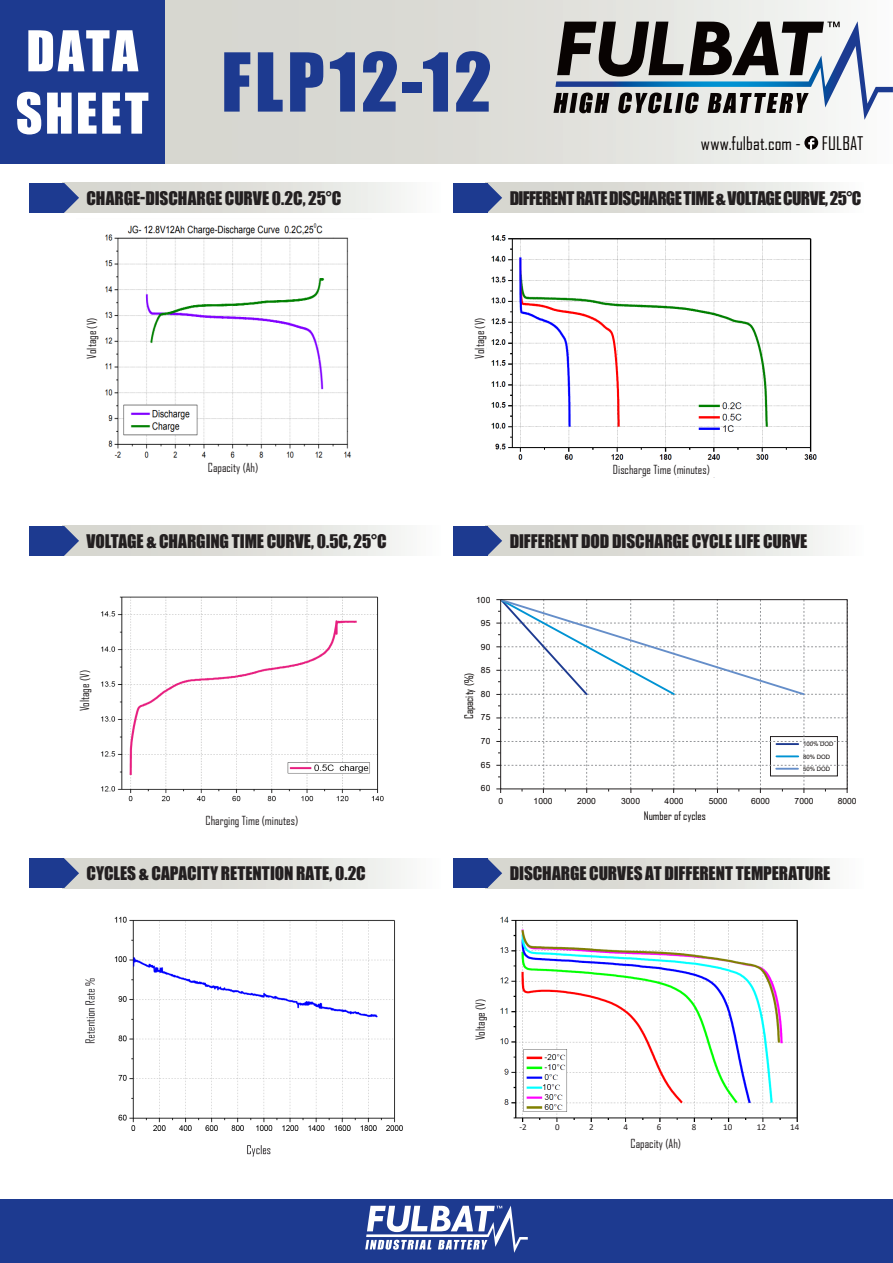
<style>
.page{position:relative;width:893px;height:1263px;background:#fff}
.page>*{position:absolute;margin:0;border:0;box-sizing:border-box;transform-origin:0 0}
.t1{font:75px "Impact";letter-spacing:.05em;color:#1d3a90}
.t2{font:51.9px/62.2px "Impact";letter-spacing:.045em;color:#fff}
.t3{font:18px "Agency FB";letter-spacing:.01em;color:#080302}
.t4{font:17.25px "Impact";letter-spacing:-.01em;color:#231f20}
.t5{font:17.25px "Impact";letter-spacing:-.035em;color:#231f20}
.t6{font:12px "Agency FB";color:#231f20}
.t7{font:11.4px "Agency FB";color:#080302}
.t8{font:9px "Calibri";color:#231f20}
.t9{font:8.55px "Arial";color:#080302}
.t10{font:6px/12.3px "Arial";color:#080302}
</style>
<div class="page">
<div style="left:164px;top:0;width:729px;height:164px;background:linear-gradient(to right,#d0d0c9,#f3f4f3)"></div>
<div style="left:0;top:0;width:164px;height:164px;background:#1d3a90"></div>
<div style="left:0;top:1199px;width:893px;height:64px;background:#1d3a90"></div>
<svg style="left:804px;top:136px;width:14px;height:14px"></svg>
<svg style="left:808px;top:138px;width:6px;height:12px"></svg>
<svg style="left:553px;top:21px;width:340px;height:99px"></svg>
<svg style="left:365px;top:1205px;width:163px;height:48px"></svg>
<div style="left:63px;top:858px;width:377px;height:30px;background:linear-gradient(to right,#cfcec7,#f5f6f5)"></div>
<div style="left:30px;top:858px;width:34px;height:30px;background:#1d3a90"></div>
<svg style="left:64px;top:858px;width:15px;height:30px"></svg>
<div style="left:486px;top:858px;width:377px;height:30px;background:linear-gradient(to right,#cfcec7,#f5f6f4)"></div>
<div style="left:453px;top:858px;width:34px;height:30px;background:#1d3a90"></div>
<svg style="left:487px;top:858px;width:15px;height:30px"></svg>
<div style="left:63px;top:526px;width:377px;height:30px;background:linear-gradient(to right,#cfcec7,#f5f6f5)"></div>
<div style="left:30px;top:526px;width:34px;height:30px;background:#1d3a90"></div>
<svg style="left:64px;top:526px;width:15px;height:30px"></svg>
<div style="left:63px;top:183px;width:377px;height:30px;background:linear-gradient(to right,#cfcec7,#f5f6f5)"></div>
<div style="left:30px;top:183px;width:34px;height:30px;background:#1d3a90"></div>
<svg style="left:64px;top:183px;width:15px;height:30px"></svg>
<div style="left:486px;top:526px;width:377px;height:30px;background:linear-gradient(to right,#cfcec7,#f5f6f4)"></div>
<div style="left:453px;top:526px;width:34px;height:30px;background:#1d3a90"></div>
<svg style="left:487px;top:526px;width:15px;height:30px"></svg>
<div style="left:486px;top:183px;width:377px;height:30px;background:linear-gradient(to right,#cfcec7,#f5f6f4)"></div>
<div style="left:453px;top:183px;width:34px;height:30px;background:#1d3a90"></div>
<svg style="left:487px;top:183px;width:15px;height:30px"></svg>
<img style="left:105px;top:223px;width:246px;height:235px">
<img style="left:85px;top:916px;width:318px;height:241px">
<svg style="left:496px;top:599px;width:352px;height:194px"></svg>
<div style="left:500px;top:599px;width:348px;height:190px;border:1px solid #231f20"></div>
<img style="left:101px;top:596px;width:283px;height:206px">
<img style="left:486px;top:235px;width:331px;height:243px">
<img style="left:500px;top:916px;width:298px;height:206px">
<div style="left:513px;top:463px;width:297px;height:14px;background:#fff"></div>
<h2 class="t2" style="left:16px;top:18px;width:135px">DATA<br>SHEET</h2>
<p class="t1" style="left:221px;top:24px;width:272px">FLP12-12</p>
<p class="t4" style="left:87px;top:184px;width:256px">CHARGE-DISCHARGE CURVE 0.2C, 25°C</p>
<p class="t3" style="left:701px;top:132px;width:164px">www.fulbat.com - FULBAT</p>
<p class="t5" style="left:510px;top:184px;width:353px">DIFFERENT RATE DISCHARGE TIME &amp; VOLTAGE CURVE, 25°C</p>
<p class="t6" style="left:84px;top:359px;width:43px;rotate:-90deg">Voltage (V)</p>
<p class="t6" style="left:472px;top:359px;width:43px;rotate:-90deg">Voltage (V)</p>
<p class="t6" style="left:208px;top:460px;width:52px">Capacity (Ah)</p>
<p class="t6" style="left:613px;top:462px;width:98px">Discharge Time (minutes)</p>
<p class="t4" style="left:87px;top:527px;width:302px">VOLTAGE &amp; CHARGING TIME CURVE, 0.5C, 25°C</p>
<p class="t4" style="left:510px;top:527px;width:299px">DIFFERENT DOD DISCHARGE CYCLE LIFE CURVE</p>
<p class="t6" style="left:77px;top:711px;width:43px;rotate:-90deg">Voltage (V)</p>
<p class="t9" style="left:476px;top:594px;width:16px">100</p>
<p class="t9" style="left:481px;top:617px;width:11px">95</p>
<p class="t9" style="left:481px;top:641px;width:11px">90</p>
<p class="t9" style="left:481px;top:664px;width:11px">85</p>
<p class="t7" style="left:462px;top:719px;width:48px;rotate:-90deg">Capacity (%)</p>
<p class="t9" style="left:481px;top:688px;width:11px">80</p>
<p class="t9" style="left:481px;top:711px;width:11px">75</p>
<p class="t9" style="left:481px;top:735px;width:11px">70</p>
<p class="t9" style="left:481px;top:759px;width:11px">65</p>
<p class="t10" style="left:803px;top:738px;width:32px">100% DOD<br>80% DOD<br>50% DOD</p>
<p class="t9" style="left:481px;top:782px;width:11px">60</p>
<p class="t9" style="left:498px;top:795px;width:6px">0</p>
<p class="t9" style="left:534px;top:795px;width:20px">1000</p>
<p class="t9" style="left:577px;top:795px;width:20px">2000</p>
<p class="t9" style="left:621px;top:795px;width:20px">3000</p>
<p class="t9" style="left:665px;top:795px;width:20px">4000</p>
<p class="t9" style="left:709px;top:795px;width:20px">5000</p>
<p class="t9" style="left:751px;top:795px;width:20px">6000</p>
<p class="t9" style="left:795px;top:795px;width:20px">7000</p>
<p class="t9" style="left:838px;top:795px;width:20px">8000</p>
<p class="t6" style="left:206px;top:813px;width:94px">Charging Time (minutes)</p>
<p class="t7" style="left:644px;top:809px;width:64px">Number of cycles</p>
<p class="t4" style="left:87px;top:860px;width:281px">CYCLES &amp; CAPACITY RETENTION RATE, 0.2C</p>
<p class="t4" style="left:510px;top:860px;width:322px">DISCHARGE CURVES AT DIFFERENT TEMPERATURE</p>
<p class="t6" style="left:473px;top:1040px;width:43px;rotate:-90deg">Voltage (V)</p>
<p class="t8" style="left:519px;top:1121px;width:9px">-2</p>
<p class="t8" style="left:555px;top:1121px;width:6px">0</p>
<p class="t8" style="left:589px;top:1121px;width:6px">2</p>
<p class="t8" style="left:623px;top:1121px;width:6px">4</p>
<p class="t8" style="left:657px;top:1121px;width:6px">6</p>
<p class="t8" style="left:692px;top:1121px;width:6px">8</p>
<p class="t8" style="left:723px;top:1121px;width:11px">10</p>
<p class="t8" style="left:757px;top:1121px;width:11px">12</p>
<p class="t8" style="left:790px;top:1121px;width:11px">14</p>
<p class="t6" style="left:631px;top:1136px;width:52px">Capacity (Ah)</p>
</div>
